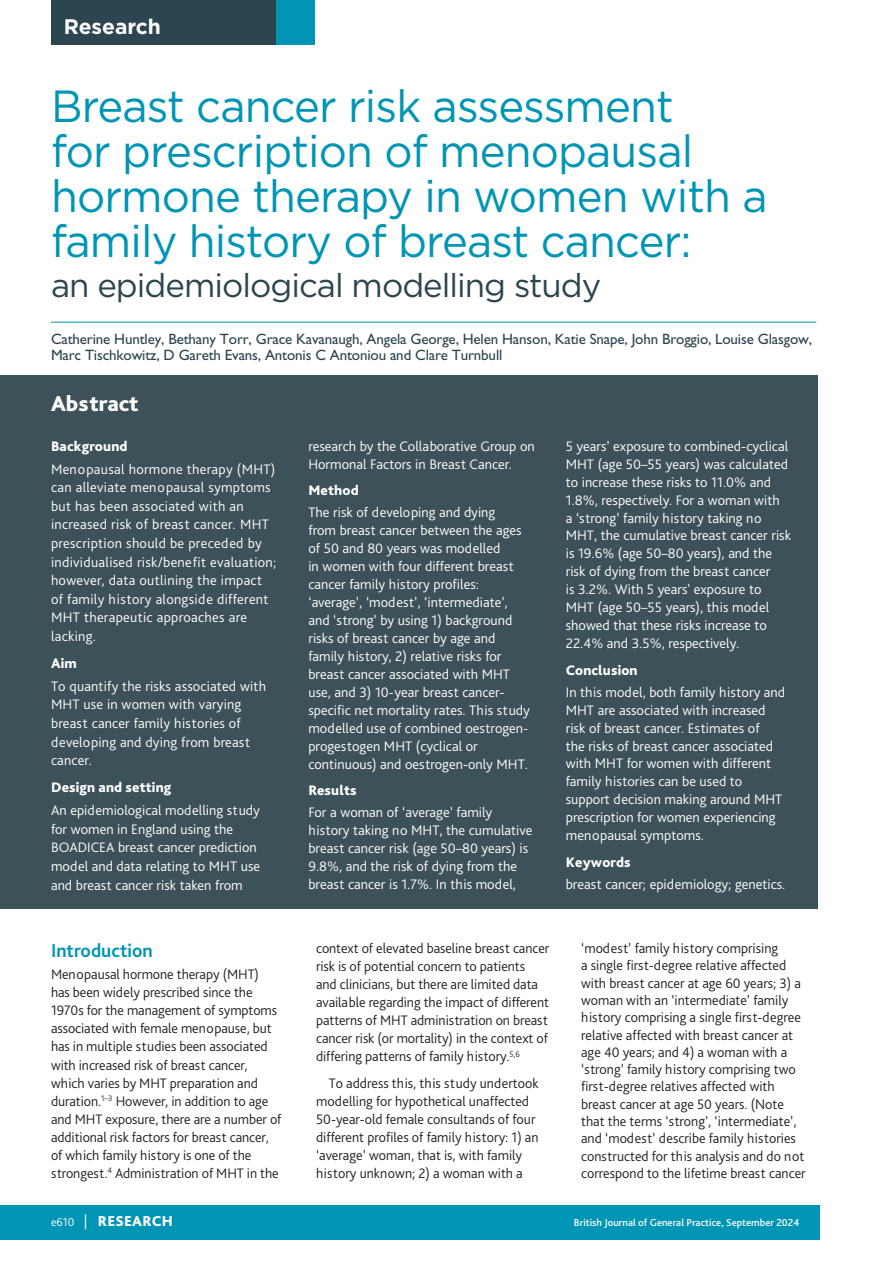
<style>
.page{position:relative;width:893px;height:1263px;background:#fff}
.page>*{position:absolute;margin:0;border:0;box-sizing:border-box;transform-origin:0 0}
.t1{font:45px/45px "Gotham";letter-spacing:-.02em;color:#0095b4}
.t2{font:33px "Gotham";letter-spacing:-.03em;color:#2c454e}
.t3{font:800 22.5px "Bliss Pro";color:#fff}
.t4{font:700 21px "Gotham";color:#fff}
.t5{font:700 19.5px "Bliss Pro";color:#0095b4}
.t6{font:15px/16.5px "Gill Sans";letter-spacing:-.01em;color:#2c454e}
.t7{font:800 15px "Bliss Pro";letter-spacing:.015em;color:#fff}
.t8{font:300 14.4px/18px "Bliss Pro";color:#fff}
.t9{font:300 14.4px/18px "Bliss Pro";letter-spacing:-.005em;color:#231f20}
.t10{font:300 14.4px/18.6px "Bliss Pro";letter-spacing:.02em;color:#fff}
.t11{font:800 14.4px "Bliss Pro";letter-spacing:.01em;color:#fff}
.t12{font:500 10.5px "Bliss Pro";color:#fff}
.s1{font-weight:300;font-size:12px}
.s2{font-weight:300}
</style>
<div class="page">
<div style="left:51px;top:0;width:225px;height:45px;background:#2c454e"></div>
<div style="left:276px;top:0;width:39px;height:45px;background:#0095b4"></div>
<hr style="left:51px;top:322px;width:765px;height:1px;background:#0095b4">
<div style="left:0;top:375px;width:817px;height:534px;background:#3d5159"></div>
<div style="left:0;top:1205px;width:819px;height:34px;background:#0095b4"></div>
<h3 class="t4" style="left:64px;top:13px;width:99px">Research</h3>
<h1 class="t1" style="left:51px;top:82px;width:718px">Breast cancer risk assessment<br>for prescription of menopausal hormone therapy in women with a family history of breast cancer:</h1>
<h2 class="t2" style="left:51px;top:264px;width:552px">an epidemiological modelling study</h2>
<p class="t6" style="left:51px;top:331px;width:762px">Catherine Huntley, Bethany Torr, Grace Kavanaugh, Angela George, Helen Hanson, Katie Snape, John Broggio, Louise Glasgow,<br>Marc Tischkowitz, D Gareth Evans, Antonis C Antoniou and Clare Turnbull</p>
<h3 class="t3" style="left:51px;top:389px;width:89px">Abstract</h3>
<p class="t11" style="left:51px;top:437px;width:78px">Background</p>
<p class="t10" style="left:51px;top:459px;width:227px">Menopausal hormone therapy (MHT) can alleviate menopausal symptoms but has been associated with an increased risk of breast cancer. MHT prescription should be preceded by individualised risk/benefit evaluation; however, data outlining the impact of family history alongside different MHT therapeutic approaches are lacking.</p>
<p class="t11" style="left:51px;top:654px;width:27px">Aim</p>
<p class="t8" style="left:51px;top:676px;width:216px;line-height:18.6px">To quantify the risks associated with<br>MHT use in women with varying breast cancer family histories of developing and dying from breast cancer.</p>
<p class="t11" style="left:51px;top:778px;width:122px">Design and setting</p>
<p class="t8" style="left:51px;top:801px;width:211px;line-height:18.6px">An epidemiological modelling study for women in England using the BOADICEA breast cancer prediction model and data relating to MHT use and breast cancer risk taken from</p>
<p class="t8" style="left:566px;top:437px;width:227px">5 years’ exposure to combined-cyclical MHT (age 50–55 years) was calculated to increase these risks to 11.0% and 1.8%, respectively. For a woman with<br>a ‘strong’ family history taking no MHT, the cumulative breast cancer risk is 19.6% (age 50–80 years), and the risk of dying from the breast cancer<br>is 3.2%. With 5 years' exposure to MHT (age 50–55 years), this model showed that these risks increase to 22.4% and 3.5%, respectively.</p>
<p class="t11" style="left:566px;top:661px;width:73px">Conclusion</p>
<p class="t8" style="left:566px;top:682px;width:221px">In this model, both family history and MHT are associated with increased risk of breast cancer. Estimates of<br>the risks of breast cancer associated with MHT for women with different family histories can be used to support decision making around MHT prescription for women experiencing menopausal symptoms.</p>
<p class="t11" style="left:566px;top:853px;width:66px">Keywords</p>
<p class="t8" style="left:566px;top:875px;width:221px">breast cancer; epidemiology; genetics.</p>
<p class="t8" style="left:308px;top:437px;width:228px">research by the Collaborative Group on<br>Hormonal Factors in Breast Cancer.</p>
<p class="t11" style="left:308px;top:481px;width:52px">Method</p>
<p class="t8" style="left:308px;top:503px;width:223px">The risk of developing and dying<br>from breast cancer between the ages of 50 and 80 years was modelled<br>in women with four different breast cancer family history profiles: ‘average’, ‘modest’, ‘intermediate’, and ‘strong’ by using 1) background risks of breast cancer by age and family history, 2) relative risks for breast cancer associated with MHT use, and 3) 10-year breast cancer&shy;specific net mortality rates. This study modelled use of combined oestrogen&shy;progestogen MHT (cyclical or continuous) and oestrogen-only MHT.</p>
<p class="t11" style="left:308px;top:781px;width:50px">Results</p>
<p class="t8" style="left:308px;top:803px;width:226px">For a woman of ‘average’ family history taking no MHT, the cumulative breast cancer risk (age 50–80 years) is 9.8%, and the risk of dying from the breast cancer is 1.7%. In this model,</p>
<h3 class="t5" style="left:51px;top:938px;width:103px">Introduction</h3>
<p class="t9" style="left:51px;top:965px;width:232px">Menopausal hormone therapy (MHT)<br>has been widely prescribed since the 1970s for the management of symptoms associated with female menopause, but has in multiple studies been associated with increased risk of breast cancer, which varies by MHT preparation and duration.<sup>1–3</sup> However, in addition to age and MHT exposure, there are a number of additional risk factors for breast cancer, of which family history is one of the strongest.<sup>4</sup> Administration of MHT in the</p>
<p class="t9" style="left:316px;top:939px;width:235px">context of elevated baseline breast cancer risk is of potential concern to patients<br>and clinicians, but there are limited data available regarding the impact of different patterns of MHT administration on breast cancer risk (or mortality) in the context of differing patterns of family history.<sup>5,6</sup></p>
<p class="t9" style="left:316px;top:1074px;width:224px;text-indent:13px">To address this, this study undertook modelling for hypothetical unaffected 50-year-old female consultands of four different profiles of family history: 1) an ‘average’ woman, that is, with family history unknown; 2) a woman with a</p>
<p class="t9" style="left:581px;top:939px;width:226px;line-height:17.2px">‘modest’ family history comprising<br>a single first-degree relative affected with breast cancer at age 60 years; 3) a woman with an ‘intermediate’ family history comprising a single first-degree relative affected with breast cancer at age 40 years; and 4) a woman with a ‘strong’ family history comprising two first-degree relatives affected with breast cancer at age 50 years. (Note that the terms ‘strong’, ‘intermediate’, and ‘modest’ describe family histories constructed for this analysis and do not correspond to the lifetime breast cancer</p>
<p class="t7" style="left:51px;top:1211px;width:123px"><span class="s1">e610</span> <span class="s2">|</span> RESEARCH</p>
<p class="t12" style="left:574px;top:1216px;width:227px">British Journal of General Practice, September 2024</p>
</div>
